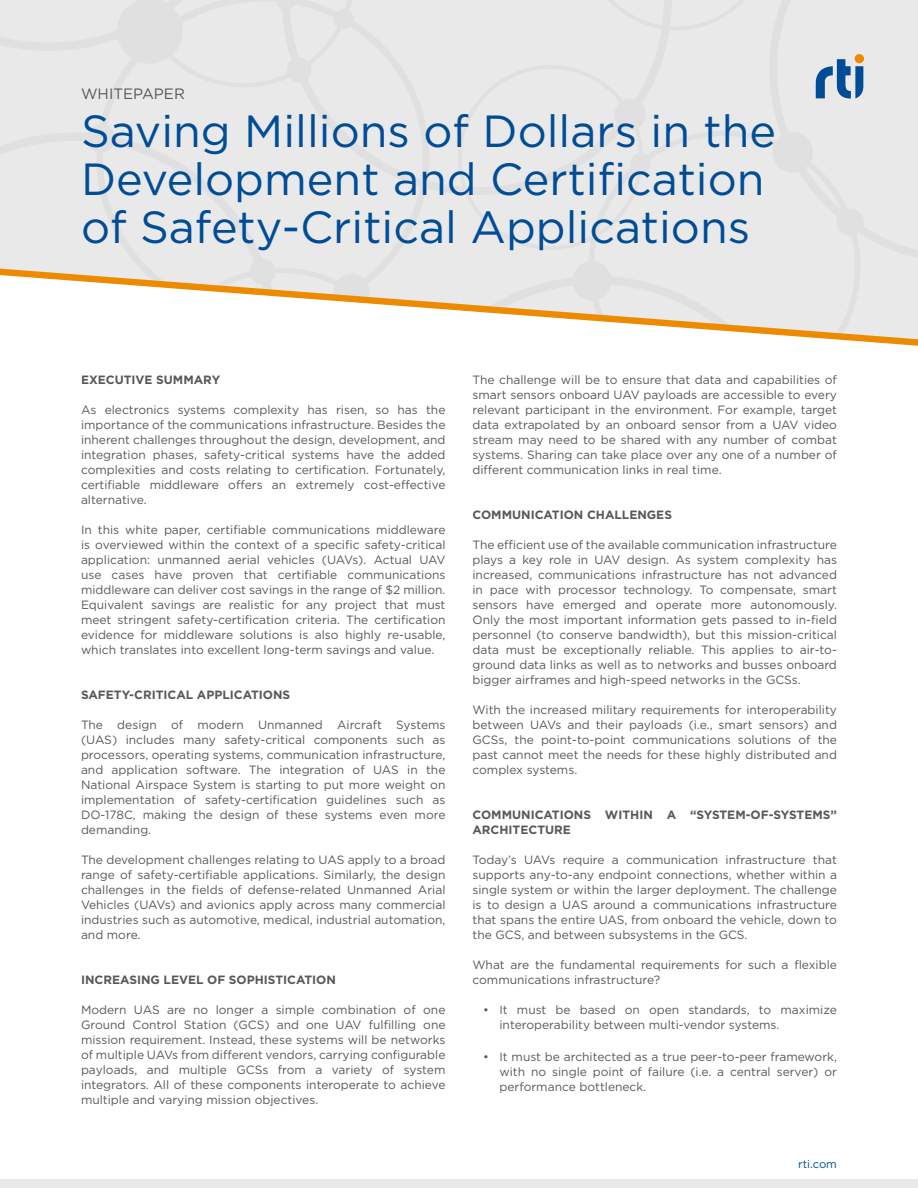
<style>
.page{position:relative;width:918px;height:1188px;background:#fff}
.page>*{position:absolute;margin:0;border:0;box-sizing:border-box;transform-origin:0 0}
.t1{font:45px/48px "Gotham";color:#004c97}
.t2{font:15px "Gotham";color:#585858}
.t3{font:12px/15px "Gotham";color:#585858;text-align:justify}
.t4{font:700 12px/15px "Gotham";color:#585858}
.t5{font:11.25px "Gotham";color:#004c97}
</style>
<div class="page">
<div style="left:0;top:1179px;width:918px;height:9px;background:#e9e9e9"></div>
<svg style="left:0;top:0;width:918px;height:345px;background:#e9e7e5"></svg>
<div style="left:855px;top:54px;width:9px;height:9px;background:#ed8b00;border-radius:50%"></div>
<p class="t2" style="left:81px;top:84px;width:105px">WHITEPAPER</p>
<h1 class="t1" style="left:81px;top:106px;width:697px">Saving Millions of Dollars in the<br>Development and Certification of Safety-Critical Applications</h1>
<p class="t4" style="left:81px;top:373px;width:141px">EXECUTIVE SUMMARY</p>
<p class="t3" style="left:81px;top:402px;width:366px">As electronics systems complexity has risen, so has the importance of the communications infrastructure. Besides the inherent challenges throughout the design, development, and integration phases, safety-critical systems have the added complexities and costs relating to certification. Fortunately, certifiable middleware offers an extremely cost-effective alternative.</p>
<p class="t3" style="left:81px;top:522px;width:366px">In this white paper, certifiable communications middleware is overviewed within the context of a specific safety-critical application: unmanned aerial vehicles (UAVs). Actual UAV use cases have proven that certifiable communications middleware can deliver cost savings in the range of $2 million.<br>Equivalent savings are realistic for any project that must meet stringent safety-certification criteria. The certification evidence for middleware solutions is also highly re-usable, which translates into excellent long-term savings and value.</p>
<p class="t4" style="left:81px;top:688px;width:210px">SAFETY-CRITICAL APPLICATIONS</p>
<p class="t3" style="left:81px;top:717px;width:366px">The design of modern Unmanned Aircraft Systems (UAS) includes many safety-critical components such as processors, operating systems, communication infrastructure, and application software. The integration of UAS in the National Airspace System is starting to put more weight on implementation of safety-certification guidelines such as DO-178C, making the design of these systems even more demanding.</p>
<p class="t3" style="left:81px;top:852px;width:366px">The development challenges relating to UAS apply to a broad range of safety-certifiable applications. Similarly, the design challenges in the fields of defense-related Unmanned Arial Vehicles (UAVs) and avionics apply across many commercial industries such as automotive, medical, industrial automation, and more.</p>
<p class="t4" style="left:81px;top:973px;width:256px">I NCREASING LEVEL OF SOPHISTICATION</p>
<p class="t3" style="left:81px;top:1002px;width:366px">Modern UAS are no longer a simple combination of one Ground Control Station (GCS) and one UAV fulfilling one mission requirement. Instead, these systems will be networks of multiple UAVs from different vendors, carrying configurable payloads, and multiple GCSs from a variety of system integrators. All of these components interoperate to achieve multiple and varying mission objectives.</p>
<p class="t3" style="left:472px;top:372px;width:366px">The challenge will be to ensure that data and capabilities of smart sensors onboard UAV payloads are accessible to every relevant participant in the environment. For example, target data extrapolated by an onboard sensor from a UAV video stream may need to be shared with any number of combat systems. Sharing can take place over any one of a number of different communication links in real time.</p>
<p class="t4" style="left:472px;top:508px;width:192px">COMMUNICATION CHALLENGES</p>
<p class="t3" style="left:472px;top:537px;width:366px">The efficient use of the available communication infrastructure plays a key role in UAV design. As system complexity has increased, communications infrastructure has not advanced in pace with processor technology. To compensate, smart sensors have emerged and operate more autonomously.<br>Only the most important information gets passed to in-field personnel (to conserve bandwidth), but this mission-critical data must be exceptionally reliable. This applies to air-to&shy;ground data links as well as to networks and busses onboard bigger airframes and high-speed networks in the GCSs.</p>
<p class="t3" style="left:472px;top:702px;width:366px">With the increased military requirements for interoperability between UAVs and their payloads (i.e., smart sensors) and GCSs, the point-to-point communications solutions of the past cannot meet the needs for these highly distributed and complex systems.</p>
<p class="t4" style="left:472px;top:808px;width:366px">COMMUNICATIONS WITHIN A “SYSTEM-OF-SYSTEMS”<br>ARCHITECTURE</p>
<p class="t3" style="left:472px;top:852px;width:366px">Today’s UAVs require a communication infrastructure that supports any-to-any endpoint connections, whether within a single system or within the larger deployment. The challenge is to design a UAS around a communications infrastructure that spans the entire UAS, from onboard the vehicle, down to the GCS, and between subsystems in the GCS.</p>
<p class="t3" style="left:472px;top:957px;width:366px">What are the fundamental requirements for such a flexible communications infrastructure?</p>
<p class="t3" style="left:500px;top:1002px;width:339px;text-indent:-16px">• It must be based on open standards, to maximize interoperability between multi-vendor systems.</p>
<p class="t3" style="left:500px;top:1049px;width:339px;text-indent:-16px">• It must be architected as a true peer-to-peer framework, with no single point of failure (i.e. a central server) or performance bottleneck.</p>
<p class="t5" style="left:798px;top:1157px;width:40px">rti.com</p>
</div>
